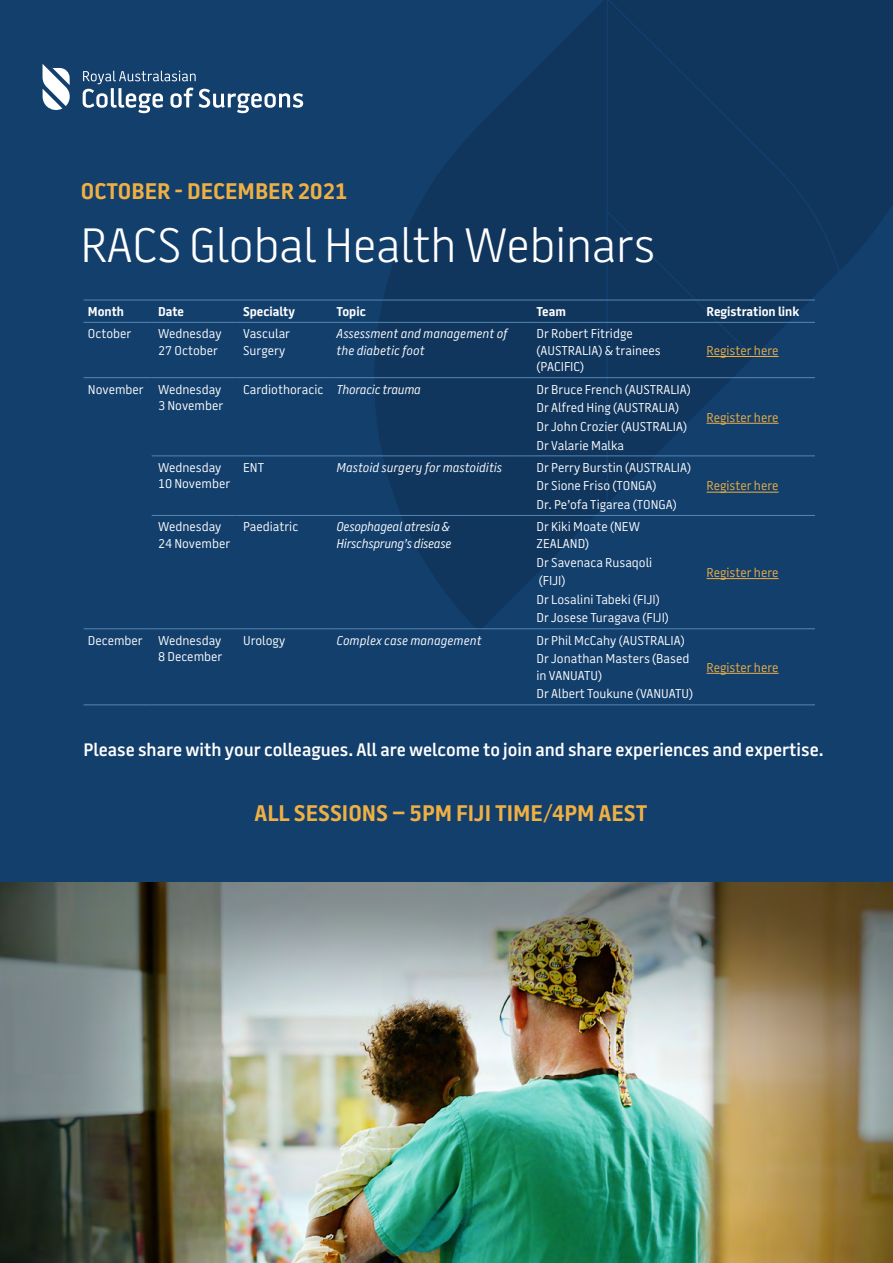
<style>
.page{position:relative;width:893px;height:1263px;background:#fff}
.page>*{position:absolute;margin:0;border:0;box-sizing:border-box;transform-origin:0 0}
.t1{font:300 48px "Battersea";letter-spacing:-.015em;color:#fff}
.t2{font:700 22.5px "Battersea";color:#efb043}
.t3{font:600 18px "Battersea";color:#fff}
.t4{font:12.75px/18.6px "Battersea";color:#fff}
.t5{font:italic 12.75px/16.5px "Battersea SANS";color:#fff}
.t6{font:12.75px "Battersea";color:#efb043}
.t7{font:700 12.75px "Battersea";color:#fff}
.t8{font:italic 12.75px/16.5px "Battersea SANS";letter-spacing:-.02em;color:#fff}
.s1{font-family:"Battersea SANS";font-style:italic}
</style>
<div class="page">
<div style="left:0;top:0;width:893px;height:955px;background:#133f6d"></div>
<svg style="left:361px;top:0;width:532px;height:631px;fill:#10365e"></svg>
<div style="left:606px;top:0;width:244px;height:208px;background:#10365e"></div>
<svg style="left:606px;top:208px;width:244px;height:497px"></svg>
<img style="left:0;top:882px;width:893px;height:381px">
<svg style="left:83px;top:71px;width:220px;height:42px"></svg>
<svg style="left:42px;top:64px;width:28px;height:46px"></svg>
<hr style="left:84px;top:300px;width:68px;height:1px;background:#5687b1">
<hr style="left:152px;top:300px;width:85px;height:1px;background:#5687b1">
<hr style="left:237px;top:300px;width:93px;height:1px;background:#5687b1">
<hr style="left:330px;top:300px;width:200px;height:1px;background:#5687b1">
<hr style="left:530px;top:300px;width:170px;height:1px;background:#5687b1">
<hr style="left:700px;top:300px;width:115px;height:1px;background:#5687b1">
<hr style="left:84px;top:322px;width:68px;height:1px;background:#5687b1">
<hr style="left:152px;top:322px;width:85px;height:1px;background:#5687b1">
<hr style="left:237px;top:322px;width:93px;height:1px;background:#5687b1">
<hr style="left:330px;top:322px;width:200px;height:1px;background:#5687b1">
<hr style="left:530px;top:322px;width:170px;height:1px;background:#5687b1">
<hr style="left:700px;top:322px;width:115px;height:1px;background:#5687b1">
<hr style="left:84px;top:377px;width:68px;height:1px;background:#5687b1">
<hr style="left:152px;top:377px;width:85px;height:1px;background:#5687b1">
<hr style="left:237px;top:377px;width:93px;height:1px;background:#5687b1">
<hr style="left:330px;top:377px;width:200px;height:1px;background:#5687b1">
<hr style="left:530px;top:377px;width:170px;height:1px;background:#5687b1">
<hr style="left:700px;top:377px;width:115px;height:1px;background:#5687b1">
<hr style="left:152px;top:456px;width:85px;height:1px;background:#5687b1">
<hr style="left:237px;top:456px;width:93px;height:1px;background:#5687b1">
<hr style="left:330px;top:456px;width:200px;height:1px;background:#5687b1">
<hr style="left:530px;top:456px;width:170px;height:1px;background:#5687b1">
<hr style="left:700px;top:456px;width:115px;height:1px;background:#5687b1">
<hr style="left:152px;top:515px;width:85px;height:1px;background:#5687b1">
<hr style="left:237px;top:515px;width:93px;height:1px;background:#5687b1">
<hr style="left:330px;top:515px;width:200px;height:1px;background:#5687b1">
<hr style="left:530px;top:515px;width:170px;height:1px;background:#5687b1">
<hr style="left:700px;top:515px;width:115px;height:1px;background:#5687b1">
<hr style="left:84px;top:628px;width:68px;height:1px;background:#5687b1">
<hr style="left:152px;top:628px;width:85px;height:1px;background:#5687b1">
<hr style="left:237px;top:628px;width:93px;height:1px;background:#5687b1">
<hr style="left:330px;top:628px;width:200px;height:1px;background:#5687b1">
<hr style="left:530px;top:628px;width:170px;height:1px;background:#5687b1">
<hr style="left:700px;top:628px;width:115px;height:1px;background:#5687b1">
<hr style="left:84px;top:705px;width:68px;height:1px;background:#5687b1">
<hr style="left:152px;top:705px;width:85px;height:1px;background:#5687b1">
<hr style="left:237px;top:705px;width:93px;height:1px;background:#5687b1">
<hr style="left:330px;top:705px;width:200px;height:1px;background:#5687b1">
<hr style="left:530px;top:705px;width:170px;height:1px;background:#5687b1">
<hr style="left:700px;top:705px;width:115px;height:1px;background:#5687b1">
<hr style="left:707px;top:356px;width:72px;height:1px;background:#efb043">
<hr style="left:707px;top:423px;width:72px;height:1px;background:#efb043">
<hr style="left:707px;top:492px;width:72px;height:1px;background:#efb043">
<hr style="left:707px;top:578px;width:72px;height:1px;background:#efb043">
<hr style="left:707px;top:673px;width:72px;height:1px;background:#efb043">
<h2 class="t2" style="left:81px;top:176px;width:268px">OCTOBER - DECEMBER 2021</h2>
<h1 class="t1" style="left:80px;top:213px;width:577px">RACS Global Health Webinars</h1>
<p class="t7" style="left:88px;top:303px;width:38px">Month</p>
<p class="t7" style="left:158px;top:303px;width:27px">Date</p>
<p class="t7" style="left:243px;top:303px;width:53px">Specialty</p>
<p class="t7" style="left:337px;top:303px;width:31px">Topic</p>
<p class="t7" style="left:536px;top:303px;width:31px">Team</p>
<p class="t7" style="left:707px;top:303px;width:94px">Registration link</p>
<p class="t4" style="left:88px;top:325px;width:45px">October</p>
<p class="t4" style="left:158px;top:326px;width:65px;line-height:16.5px">Wednesday<br>27 October</p>
<p class="t4" style="left:243px;top:326px;width:49px;line-height:16.5px">Vascular<br>Surgery</p>
<p class="t5" style="left:337px;top:326px;width:172px">Assessment and management of the diabetic foot</p>
<p class="t4" style="left:536px;top:326px;width:126px;line-height:16.5px">Dr Robert Fitridge (AUSTRALIA) &amp; trainees (PACIFIC)</p>
<p class="t6" style="left:707px;top:342px;width:74px">Register here</p>
<p class="t4" style="left:88px;top:381px;width:137px;line-height:16.5px;text-align:right">November Wednesday<br>3 November</p>
<p class="t4" style="left:243px;top:380px;width:179px">Cardiothoracic <span class="s1">Thoracic trauma</span></p>
<p class="t4" style="left:536px;top:380px;width:156px">Dr Bruce French (AUSTRALIA)<br>Dr Alfred Hing (AUSTRALIA)<br>Dr John Crozier (AUSTRALIA)<br>Dr Valarie Malka</p>
<p class="t4" style="left:158px;top:459px;width:74px;line-height:16.5px">Wednesday<br>10 November</p>
<p class="t4" style="left:243px;top:458px;width:22px">ENT</p>
<p class="t5" style="left:337px;top:459px;width:167px">Mastoid surgery for mastoiditis</p>
<p class="t4" style="left:536px;top:458px;width:156px">Dr Perry Burstin (AUSTRALIA)<br>Dr Sione Friso (TONGA)<br>Dr. Pe’ofa Tigarea (TONGA)</p>
<p class="t6" style="left:707px;top:408px;width:74px">Register here</p>
<p class="t6" style="left:707px;top:477px;width:74px">Register here</p>
<p class="t4" style="left:158px;top:519px;width:74px;line-height:16.5px">Wednesday<br>24 November</p>
<p class="t4" style="left:243px;top:518px;width:57px">Paediatric</p>
<p class="t8" style="left:337px;top:519px;width:116px">Oesophageal atresia &amp;<br>Hirschsprung’s disease</p>
<p class="t4" style="left:536px;top:519px;width:105px;line-height:16.5px">Dr Kiki Moate (NEW<br>ZEALAND)</p>
<p class="t4" style="left:536px;top:553px;width:134px">Dr Savenaca Rusaqoli (FIJI)<br>Dr Losalini Tabeki (FIJI)<br>Dr Josese Turagava (FIJI)</p>
<p class="t6" style="left:707px;top:564px;width:74px">Register here</p>
<p class="t4" style="left:88px;top:632px;width:136px;line-height:16.5px;text-align:right">December Wednesday<br>8 December</p>
<p class="t4" style="left:243px;top:631px;width:44px">Urology</p>
<p class="t5" style="left:337px;top:632px;width:146px">Complex case management</p>
<p class="t4" style="left:536px;top:631px;width:154px">Dr Phil McCahy (AUSTRALIA)<br>Dr Jonathan Masters (Based</p>
<p class="t4" style="left:536px;top:666px;width:158px">in VANUATU)<br>Dr Albert Toukune (VANUATU)</p>
<p class="t6" style="left:707px;top:658px;width:74px">Register here</p>
<h3 class="t3" style="left:84px;top:737px;width:742px">Please share with your colleagues. All are welcome to join and share experiences and expertise.</h3>
<h2 class="t2" style="left:255px;top:797px;width:394px">ALL SESSIONS – 5PM FIJI TIME/4PM AEST</h2>
</div>
